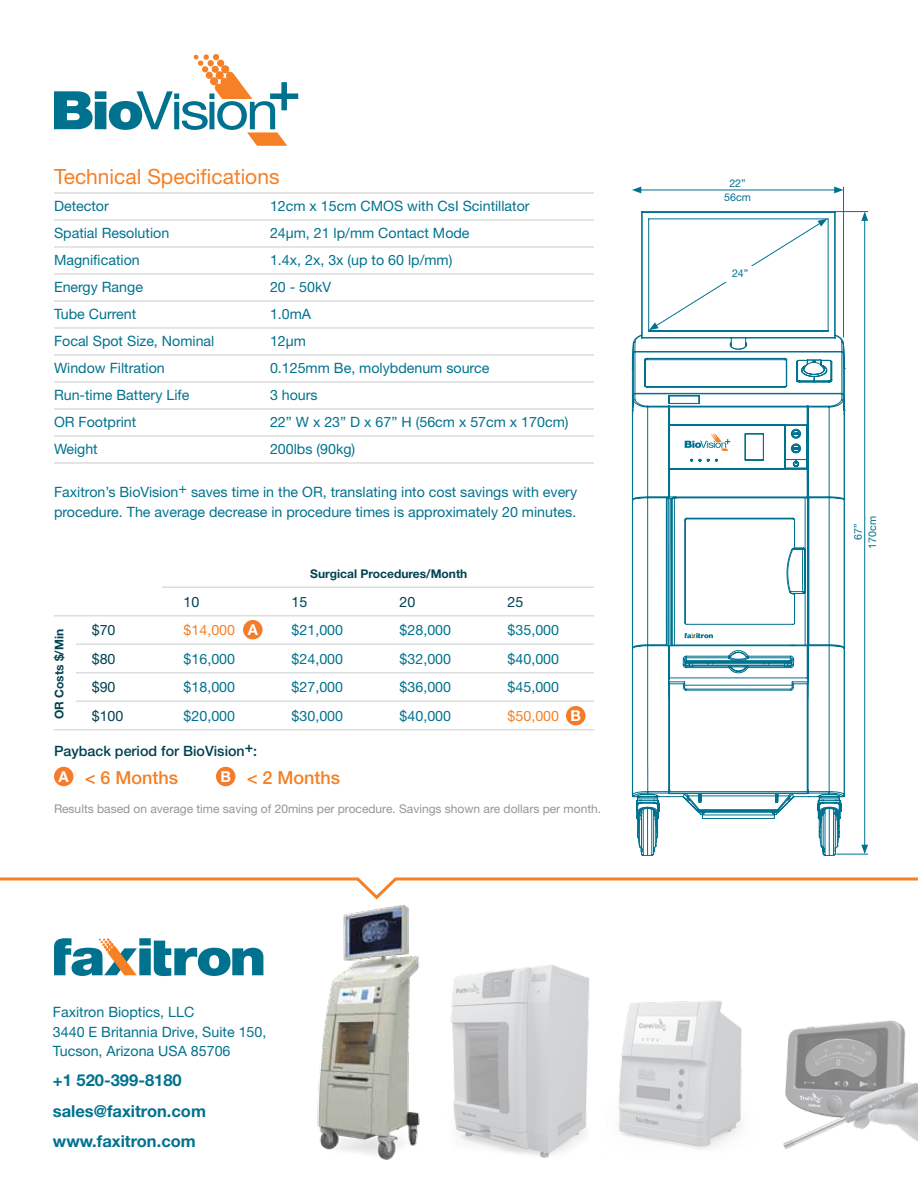
<style>
.page{position:relative;width:918px;height:1188px;background:#fff}
.page>*{position:absolute;margin:0;border:0;box-sizing:border-box;transform-origin:0 0}
.t1{font:21px "Helvetica Neue";color:#f58025}
.t2{font:500 18px "Helvetica Neue";color:#f58025}
.t3{font:700 16.5px/30.3px "Helvetica Neue";color:#00728f}
.t4{font:700 15px "Helvetica Neue";color:#fff}
.t5{font:14.25px/19.5px "Helvetica Neue";color:#00728f}
.t6{font:500 14.25px "Helvetica Neue";color:#004251}
.t7{font:14.25px "Helvetica Neue";color:#004251}
.t8{font:14.25px "Helvetica Neue";color:#f58025}
.t9{font:12px "Helvetica Neue";color:#939598}
.t10{font:700 12px "Helvetica Neue";color:#004251}
.t11{font:10.65px/14.7px "Helvetica Neue";color:#00728f;text-align:center}
.s1{font-weight:700;font-size:15px;color:#fff}
</style>
<div class="page">
<svg style="left:54px;top:938px;width:209px;height:38px"></svg>
<hr style="left:54px;top:192px;width:540px;height:2px;background:#dcddde">
<hr style="left:54px;top:219px;width:540px;height:2px;background:#dcddde">
<hr style="left:54px;top:246px;width:540px;height:2px;background:#dcddde">
<hr style="left:54px;top:273px;width:540px;height:2px;background:#dcddde">
<hr style="left:54px;top:300px;width:540px;height:2px;background:#dcddde">
<hr style="left:54px;top:327px;width:540px;height:2px;background:#dcddde">
<hr style="left:54px;top:354px;width:540px;height:2px;background:#dcddde">
<hr style="left:54px;top:381px;width:540px;height:2px;background:#dcddde">
<hr style="left:54px;top:408px;width:540px;height:2px;background:#dcddde">
<hr style="left:54px;top:435px;width:540px;height:2px;background:#dcddde">
<hr style="left:54px;top:462px;width:540px;height:2px;background:#dcddde">
<hr style="left:54px;top:586px;width:540px;height:2px;background:#dcddde">
<hr style="left:54px;top:615px;width:540px;height:1px;background:#dcddde">
<hr style="left:54px;top:643px;width:540px;height:2px;background:#dcddde">
<hr style="left:54px;top:672px;width:540px;height:1px;background:#dcddde">
<hr style="left:54px;top:700px;width:540px;height:2px;background:#dcddde">
<hr style="left:54px;top:729px;width:540px;height:1px;background:#dcddde">
<div style="left:243px;top:620px;width:20px;height:19px;background:#f47b29;border-radius:50%"></div>
<div style="left:566px;top:706px;width:19px;height:19px;background:#f47b29;border-radius:50%"></div>
<div style="left:54px;top:580px;width:108px;height:14px;background:#fff"></div>
<div style="left:54px;top:618px;width:22px;height:101px;background:#fff"></div>
<div style="left:54px;top:767px;width:19px;height:19px;background:#f47b29;border-radius:50%"></div>
<div style="left:216px;top:767px;width:19px;height:19px;background:#f47b29;border-radius:50%"></div>
<img style="left:317px;top:904px;width:103px;height:256px">
<svg style="left:54px;top:54px;width:244px;height:92px"></svg>
<hr style="left:639px;top:190px;width:198px;height:1px;background:#00728f">
<svg style="left:632px;top:187px;width:9px;height:6px"></svg>
<svg style="left:834px;top:187px;width:9px;height:6px"></svg>
<hr style="left:843px;top:187px;width:1px;height:151px;background:#00728f">
<hr style="left:864px;top:218px;width:1px;height:629px;background:#00728f">
<svg style="left:861px;top:845px;width:7px;height:9px"></svg>
<svg style="left:861px;top:212px;width:7px;height:9px"></svg>
<hr style="left:836px;top:854px;width:32px;height:1px;background:#00728f">
<hr style="left:836px;top:211px;width:32px;height:1px;background:#00728f">
<svg style="left:451px;top:964px;width:467px;height:194px"></svg>
<svg style="left:592px;top:211px;width:253px;height:645px"></svg>
<svg style="left:685px;top:633px;width:28px;height:5px"></svg>
<svg style="left:685px;top:434px;width:45px;height:17px"></svg>
<svg style="left:0;top:877px;width:918px;height:23px"></svg>
<h1 class="t1" style="left:54px;top:164px;width:227px">Technical Specifications</h1>
<p class="t5" style="left:54px;top:196px;width:56px">Detector</p>
<p class="t5" style="left:270px;top:196px;width:261px">12cm x 15cm CMOS with CsI Scintillator</p>
<p class="t5" style="left:54px;top:223px;width:117px">Spatial Resolution</p>
<p class="t5" style="left:270px;top:223px;width:201px">24µm, 21 lp/mm Contact Mode</p>
<p class="t5" style="left:54px;top:250px;width:87px">Magnification</p>
<p class="t5" style="left:270px;top:250px;width:184px">1.4x, 2x, 3x (up to 60 lp/mm)</p>
<p class="t5" style="left:54px;top:277px;width:91px">Energy Range</p>
<p class="t5" style="left:270px;top:277px;width:63px">20 - 50kV</p>
<p class="t5" style="left:54px;top:304px;width:84px">Tube Current</p>
<p class="t5" style="left:270px;top:304px;width:43px">1.0mA</p>
<p class="t5" style="left:54px;top:331px;width:162px">Focal Spot Size, Nominal</p>
<p class="t5" style="left:270px;top:331px;width:37px">12µm</p>
<p class="t5" style="left:54px;top:358px;width:112px">Window Filtration</p>
<p class="t5" style="left:270px;top:358px;width:221px">0.125mm Be, molybdenum source</p>
<p class="t5" style="left:54px;top:385px;width:137px">Run-time Battery Life</p>
<p class="t5" style="left:270px;top:385px;width:49px">3 hours</p>
<p class="t5" style="left:54px;top:412px;width:84px">OR Footprint</p>
<p class="t5" style="left:270px;top:412px;width:300px">22” W x 23” D x 67” H (56cm x 57cm x 170cm)</p>
<p class="t5" style="left:54px;top:439px;width:45px">Weight</p>
<p class="t5" style="left:270px;top:439px;width:87px">200lbs (90kg)</p>
<p class="t5" style="left:54px;top:482px;width:525px">Faxitron’s BioVision+ saves time in the OR, translating into cost savings with every procedure. The average decrease in procedure times is approximately 20 minutes.</p>
<p class="t10" style="left:310px;top:567px;width:159px">Surgical Procedures/Month</p>
<p class="t10" style="left:52px;top:719px;width:92px;rotate:-90deg">OR Costs $/Min</p>
<p class="t7" style="left:184px;top:593px;width:17px">10</p>
<p class="t7" style="left:292px;top:593px;width:17px">15</p>
<p class="t7" style="left:400px;top:593px;width:17px">20</p>
<p class="t7" style="left:508px;top:593px;width:17px">25</p>
<p class="t7" style="left:92px;top:622px;width:25px">$70</p>
<p class="t8" style="left:184px;top:622px;width:53px">$14,000</p>
<p class="t5" style="left:292px;top:620px;width:53px">$21,000</p>
<p class="t5" style="left:400px;top:620px;width:53px">$28,000</p>
<p class="t5" style="left:508px;top:620px;width:53px">$35,000</p>
<p class="t7" style="left:92px;top:650px;width:25px">$80</p>
<p class="t5" style="left:184px;top:649px;width:53px">$16,000</p>
<p class="t5" style="left:292px;top:649px;width:53px">$24,000</p>
<p class="t5" style="left:400px;top:649px;width:53px">$32,000</p>
<p class="t5" style="left:508px;top:649px;width:53px">$40,000</p>
<p class="t7" style="left:92px;top:679px;width:25px">$90</p>
<p class="t5" style="left:184px;top:677px;width:53px">$18,000</p>
<p class="t5" style="left:292px;top:677px;width:53px">$27,000</p>
<p class="t5" style="left:400px;top:677px;width:53px">$36,000</p>
<p class="t5" style="left:508px;top:677px;width:53px">$45,000</p>
<p class="t7" style="left:92px;top:707px;width:33px">$100</p>
<p class="t5" style="left:184px;top:706px;width:53px">$20,000</p>
<p class="t5" style="left:292px;top:706px;width:53px">$30,000</p>
<p class="t5" style="left:400px;top:706px;width:53px">$40,000</p>
<p class="t8" style="left:508px;top:707px;width:53px">$50,000</p>
<p class="t4" style="left:248px;top:620px;width:12px">A</p>
<p class="t4" style="left:570px;top:706px;width:12px">B</p>
<p class="t6" style="left:54px;top:743px;width:205px">Payback period for BioVision+:</p>
<p class="t2" style="left:59px;top:766px;width:121px"><span class="s1">A</span> &lt; 6 Months</p>
<p class="t2" style="left:220px;top:766px;width:121px"><span class="s1">B</span> &lt; 2 Months</p>
<p class="t9" style="left:54px;top:801px;width:549px">Results based on average time saving of 20mins per procedure. Savings shown are dollars per month.</p>
<p class="t5" style="left:53px;top:1002px;width:212px">Faxitron Bioptics, LLC<br>3440 E Britannia Drive, Suite 150,<br>Tucson, Arizona USA 85706</p>
<p class="t3" style="left:53px;top:1065px;width:155px">+1 520-399-8180 sales@faxitron.com www.faxitron.com</p>
<p class="t11" style="left:724px;top:175px;width:28px">22”<br>56cm</p>
<p class="t11" style="left:732px;top:266px;width:18px">24”</p>
<p class="t11" style="left:865px;top:549px;width:34px;rotate:-90deg">170cm</p>
<p class="t11" style="left:851px;top:540px;width:18px;rotate:-90deg">67”</p>
</div>
